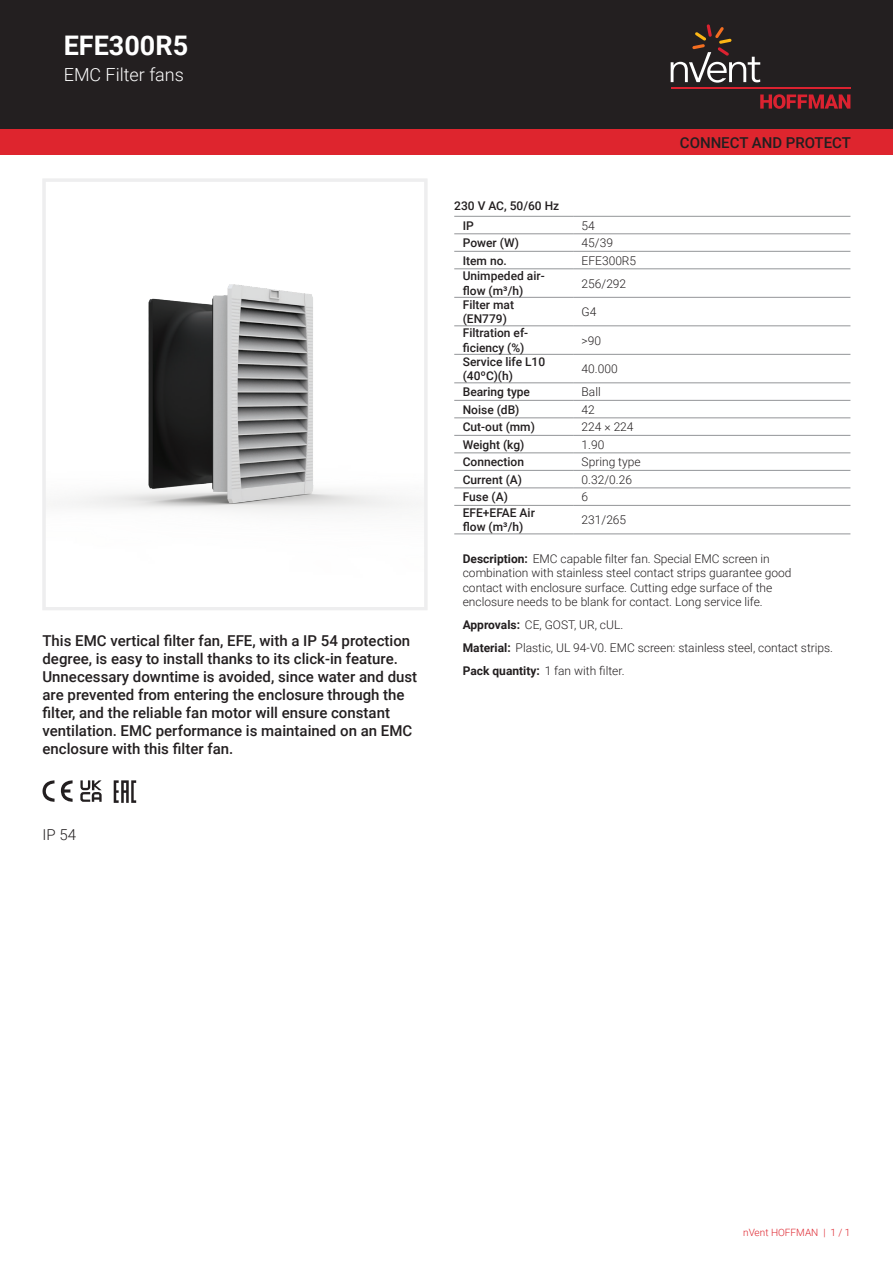
<style>
.page{position:relative;width:893px;height:1263px;background:#fff}
.page>*{position:absolute;margin:0;border:0;box-sizing:border-box;transform-origin:0 0}
.t1{font:700 27px "Roboto";color:#fff}
.t2{font:300 18px "Roboto";color:#fff}
.t3{font:500 15px/18px "Roboto";color:#231f20}
.t4{font:300 15px "Roboto";color:#231f20}
.t5{font:300 12px/14.4px "Roboto";color:#231f20}
.t6{font:500 12px/14.4px "Roboto";color:#231f20}
.t7{font:300 10.05px "Roboto";color:#de252e}
.s1{font-weight:700}
</style>
<div class="page">
<div style="left:0;top:0;width:893px;height:129px;background:#231f20"></div>
<svg style="left:760px;top:94px;width:90px;height:15px"></svg>
<hr style="left:671px;top:88px;width:179px;height:1px;background:#db2230">
<svg style="left:671px;top:24px;width:89px;height:59px"></svg>
<div style="left:0;top:129px;width:893px;height:26px;background:#de252e"></div>
<hr style="left:454px;top:216px;width:119px;height:1px;background:#939598">
<hr style="left:454px;top:234px;width:119px;height:1px;background:#939598">
<hr style="left:573px;top:216px;width:277px;height:1px;background:#939598">
<hr style="left:573px;top:234px;width:277px;height:1px;background:#939598">
<hr style="left:454px;top:251px;width:119px;height:1px;background:#939598">
<hr style="left:573px;top:251px;width:277px;height:1px;background:#939598">
<hr style="left:454px;top:269px;width:119px;height:1px;background:#939598">
<hr style="left:573px;top:269px;width:277px;height:1px;background:#939598">
<hr style="left:454px;top:297px;width:119px;height:1px;background:#939598">
<hr style="left:573px;top:297px;width:277px;height:1px;background:#939598">
<hr style="left:454px;top:326px;width:119px;height:1px;background:#939598">
<hr style="left:573px;top:326px;width:277px;height:1px;background:#939598">
<hr style="left:454px;top:354px;width:119px;height:1px;background:#939598">
<hr style="left:573px;top:354px;width:277px;height:1px;background:#939598">
<hr style="left:454px;top:383px;width:119px;height:1px;background:#939598">
<hr style="left:573px;top:383px;width:277px;height:1px;background:#939598">
<hr style="left:454px;top:400px;width:119px;height:1px;background:#939598">
<hr style="left:573px;top:400px;width:277px;height:1px;background:#939598">
<hr style="left:454px;top:418px;width:119px;height:1px;background:#939598">
<hr style="left:573px;top:418px;width:277px;height:1px;background:#939598">
<hr style="left:454px;top:435px;width:119px;height:1px;background:#939598">
<hr style="left:573px;top:435px;width:277px;height:1px;background:#939598">
<hr style="left:454px;top:453px;width:119px;height:1px;background:#939598">
<hr style="left:573px;top:453px;width:277px;height:1px;background:#939598">
<hr style="left:454px;top:470px;width:119px;height:1px;background:#939598">
<hr style="left:573px;top:470px;width:277px;height:1px;background:#939598">
<hr style="left:454px;top:488px;width:119px;height:1px;background:#939598">
<hr style="left:573px;top:488px;width:277px;height:1px;background:#939598">
<hr style="left:454px;top:505px;width:119px;height:1px;background:#939598">
<hr style="left:454px;top:534px;width:119px;height:1px;background:#939598">
<hr style="left:573px;top:505px;width:277px;height:1px;background:#939598">
<hr style="left:573px;top:534px;width:277px;height:1px;background:#939598">
<img style="left:68px;top:284px;width:344px;height:229px">
<svg style="left:43px;top:780px;width:30px;height:22px"></svg>
<svg style="left:80px;top:780px;width:22px;height:22px"></svg>
<svg style="left:114px;top:780px;width:22px;height:23px"></svg>
<div style="left:43px;top:179px;width:384px;height:431px;border:3px solid #eeeeef"></div>
<h1 class="t1" style="left:64px;top:27px;width:126px">EFE300R5</h1>
<h2 class="t2" style="left:64px;top:62px;width:122px">EMC Filter fans</h2>
<p class="t3" style="left:43px;top:631px;width:376px">This EMC vertical filter fan, EFE, with a IP 54 protection degree, is easy to install thanks to its click-in feature.<br>Unnecessary downtime is avoided, since water and dust are prevented from entering the enclosure through the filter, and the reliable fan motor will ensure constant ventilation. EMC performance is maintained on an EMC enclosure with this filter fan.</p>
<p class="t4" style="left:43px;top:824px;width:35px">IP 54</p>
<p class="t6" style="left:463px;top:195px;width:98px;line-height:20.1px;text-indent:-9px">230 V AC, 50/60 Hz<br>IP</p>
<p class="t5" style="left:582px;top:218px;width:15px">54</p>
<p class="t3" style="left:680px;top:133px;width:173px">CONNECT AND PROTECT</p>
<p class="t6" style="left:463px;top:235px;width:58px">Power (W)</p>
<p class="t5" style="left:582px;top:235px;width:33px">45/39</p>
<p class="t6" style="left:463px;top:253px;width:46px">Item no.</p>
<p class="t5" style="left:582px;top:253px;width:56px">EFE300R5</p>
<p class="t6" style="left:463px;top:268px;width:83px">Unimpeded air&shy;flow (m³/h)</p>
<p class="t5" style="left:582px;top:276px;width:46px">256/292</p>
<p class="t6" style="left:463px;top:297px;width:53px">Filter mat (EN779)</p>
<p class="t5" style="left:582px;top:304px;width:16px">G4</p>
<p class="t6" style="left:463px;top:325px;width:67px">Filtration ef&shy;ficiency (%)</p>
<p class="t5" style="left:582px;top:333px;width:21px">&gt;90</p>
<p class="t6" style="left:463px;top:354px;width:84px">Service life L10 (40ºC)(h)</p>
<p class="t5" style="left:582px;top:361px;width:38px">40.000</p>
<p class="t6" style="left:463px;top:384px;width:69px">Bearing type</p>
<p class="t5" style="left:582px;top:384px;width:21px">Ball</p>
<p class="t6" style="left:463px;top:402px;width:58px">Noise (dB)</p>
<p class="t5" style="left:582px;top:402px;width:15px">42</p>
<p class="t6" style="left:463px;top:419px;width:74px">Cut-out (mm)</p>
<p class="t5" style="left:582px;top:419px;width:53px">224 × 224</p>
<p class="t6" style="left:463px;top:437px;width:63px">Weight (kg)</p>
<p class="t5" style="left:582px;top:437px;width:24px">1.90</p>
<p class="t6" style="left:463px;top:454px;width:63px">Connection</p>
<p class="t5" style="left:582px;top:454px;width:61px">Spring type</p>
<p class="t6" style="left:463px;top:472px;width:61px">Current (A)</p>
<p class="t5" style="left:582px;top:472px;width:52px">0.32/0.26</p>
<p class="t6" style="left:463px;top:489px;width:47px">Fuse (A)</p>
<p class="t5" style="left:582px;top:489px;width:8px">6</p>
<p class="t6" style="left:463px;top:505px;width:74px">EFE+EFAE Air flow (m³/h)</p>
<p class="t5" style="left:582px;top:512px;width:46px">231/265</p>
<p class="t5" style="left:463px;top:551px;width:330px"><span class="s1">Description:</span> EMC capable filter fan. Special EMC screen in combination with stainless steel contact strips guarantee good contact with enclosure surface. Cutting edge surface of the enclosure needs to be blank for contact. Long service life.</p>
<p class="t5" style="left:463px;top:613px;width:372px;line-height:23px"><span class="s1">Approvals:</span> CE, GOST, UR, cUL.<br><span class="s1">Material:</span> Plastic, UL 94-V0. EMC screen: stainless steel, contact strips.<br><span class="s1">Pack quantity:</span> 1 fan with filter.</p>
<p class="t7" style="left:743px;top:1226px;width:109px">nVent HOFFMAN | 1 / 1</p>
</div>
